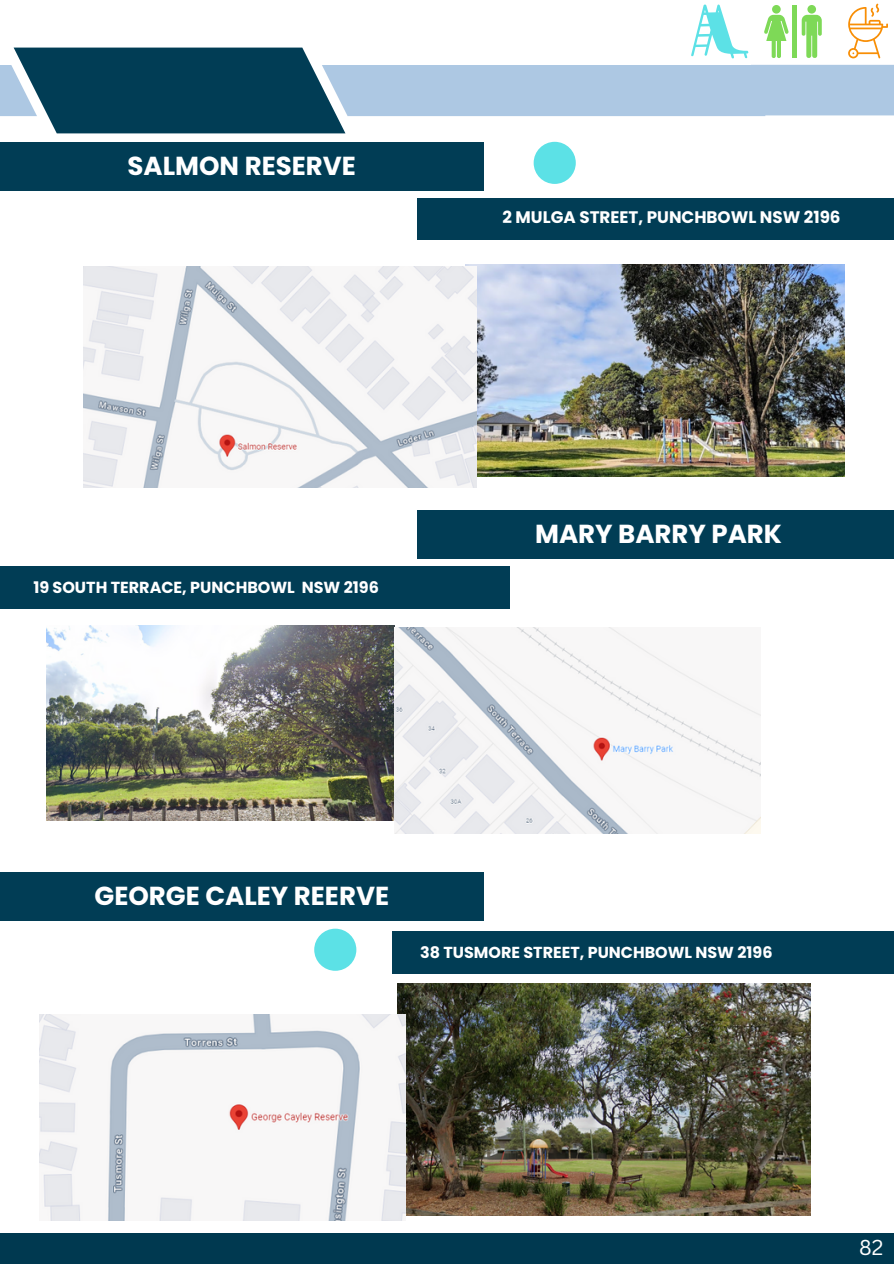
<style>
.page{position:relative;width:894px;height:1264px;background:#fff}
.page>*{position:absolute;margin:0;border:0;box-sizing:border-box;transform-origin:0 0}
.t1{font:700 26.1px "Poppins";color:#fff}
.t2{font:21px "Canva Sans";color:#fff}
.t3{font:700 16.65px "Poppins";color:#fff}
.t4{font:700 16.05px "Poppins";color:#fff}
.t5{font:700 15.9px "Poppins";color:#fff}
</style>
<div class="page">
<div style="left:0;top:142px;width:483px;height:48px;background:#013d55"></div>
<div style="left:416px;top:510px;width:477px;height:48px;background:#013d55"></div>
<div style="left:0;top:566px;width:509px;height:43px;background:#013d55"></div>
<div style="left:0;top:872px;width:483px;height:48px;background:#013d55"></div>
<div style="left:392px;top:931px;width:501px;height:42px;background:#013d55"></div>
<div style="left:416px;top:198px;width:477px;height:42px;background:#013d55"></div>
<div style="left:314px;top:928px;width:42px;height:42px;background:#5ce1e6;border-radius:50%"></div>
<svg style="left:0;top:4px;width:893px;height:129px"></svg>
<img style="left:465px;top:264px;width:379px;height:213px">
<img style="left:83px;top:266px;width:393px;height:221px">
<img style="left:47px;top:625px;width:347px;height:195px">
<img style="left:395px;top:628px;width:365px;height:205px">
<img style="left:398px;top:983px;width:412px;height:232px">
<img style="left:39px;top:1014px;width:366px;height:206px">
<div style="left:0;top:1233px;width:893px;height:30px;background:#003950"></div>
<div style="left:533px;top:142px;width:42px;height:42px;background:#5ce1e6;border-radius:50%"></div>
<p class="t1" style="left:128px;top:147px;width:230px">SALMON RESERVE</p>
<p class="t3" style="left:502px;top:205px;width:339px">2 MULGA STREET, PUNCHBOWL NSW 2196</p>
<p class="t4" style="left:33px;top:576px;width:347px">19 SOUTH TERRACE, PUNCHBOWL NSW 2196</p>
<p class="t1" style="left:535px;top:515px;width:248px">MARY BARRY PARK</p>
<p class="t1" style="left:94px;top:877px;width:296px">GEORGE CALEY REERVE</p>
<p class="t5" style="left:420px;top:941px;width:354px">38 TUSMORE STREET, PUNCHBOWL NSW 2196</p>
<p class="t2" style="left:858px;top:1232px;width:26px">82</p>
</div>
